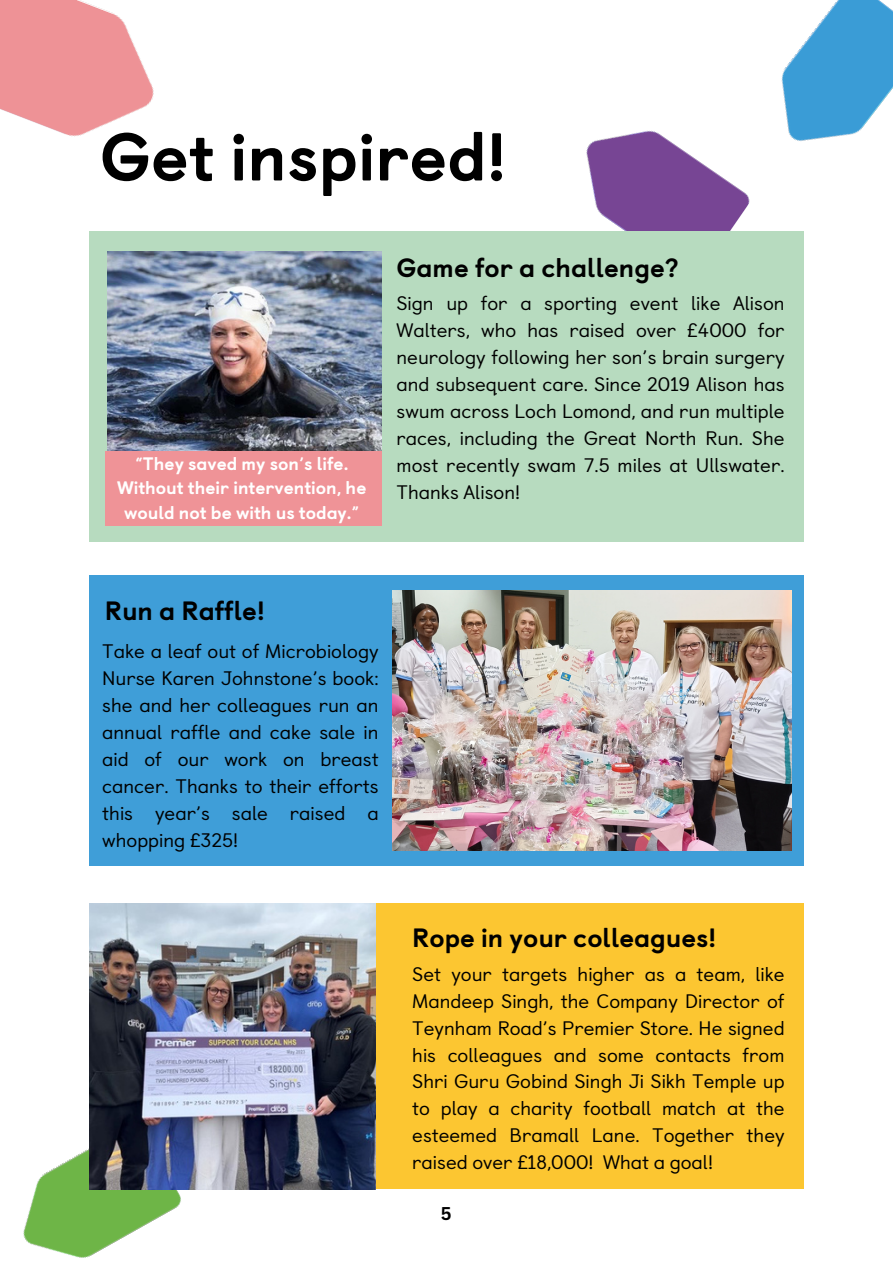
<style>
.page{position:relative;width:893px;height:1264px;background:#fff}
.page>*{position:absolute;margin:0;border:0;box-sizing:border-box;transform-origin:0 0}
.t1{font:800 67.5px "Castledown";color:#000}
.t2{font:800 26.4px "Castledown";color:#000}
.t3{font:19.5px/27px "Castledown";color:#000;text-align:justify}
.t4{font:800 18px/24.8px "Castledown";color:#fff;text-align:center}
.t5{font:700 18px "Canva Sans";color:#000}
</style>
<div class="page">
<img style="left:23px;top:1148px;width:162px;height:110px">
<div style="left:89px;top:903px;width:714px;height:285px;background:#fcc631"></div>
<div style="left:89px;top:575px;width:714px;height:290px;background:#3f9ed8"></div>
<img style="left:557px;top:130px;width:195px;height:102px">
<div style="left:89px;top:232px;width:714px;height:310px;background:#b7dbbf"></div>
<img style="left:107px;top:252px;width:274px;height:199px">
<img style="left:89px;top:903px;width:286px;height:286px">
<img style="left:781px;top:0;width:111px;height:141px">
<img style="left:0;top:0;width:154px;height:137px">
<div style="left:105px;top:451px;width:276px;height:74px;background:#ef9397"></div>
<img style="left:392px;top:590px;width:399px;height:260px">
<p class="t1" style="left:100px;top:102px;width:408px">Get inspired!</p>
<p class="t4" style="left:117px;top:450px;width:251px">“They saved my son’s life.<br>Without their intervention, he would not be with us today.”</p>
<p class="t2" style="left:396px;top:246px;width:284px">Game for a challenge?</p>
<p class="t3" style="left:396px;top:288px;width:389px">Sign up for a sporting event like Alison Walters, who has raised over £4000 for neurology following her son’s brain surgery and subsequent care. Since 2019 Alison has swum across Loch Lomond, and run multiple races, including the Great North Run. She most recently swam 7.5 miles at Ullswater.<br>Thanks Alison!</p>
<p class="t2" style="left:105px;top:589px;width:161px">Run a Raffle!</p>
<p class="t3" style="left:102px;top:636px;width:278px">Take a leaf out of Microbiology Nurse Karen Johnstone’s book: she and her colleagues run an annual raffle and cake sale in aid of our work on breast cancer. Thanks to their efforts this year’s sale raised a whopping £325!</p>
<p class="t2" style="left:412px;top:915px;width:305px">Rope in your colleagues!</p>
<p class="t3" style="left:412px;top:958px;width:374px">Set your targets higher as a team, like Mandeep Singh, the Company Director of Teynham Road’s Premier Store. He signed his colleagues and some contacts from Shri Guru Gobind Singh Ji Sikh Temple up to play a charity football match at the esteemed Bramall Lane. Together they raised over £18,000! What a goal!</p>
<p class="t5" style="left:441px;top:1200px;width:12px">5</p>
</div>
